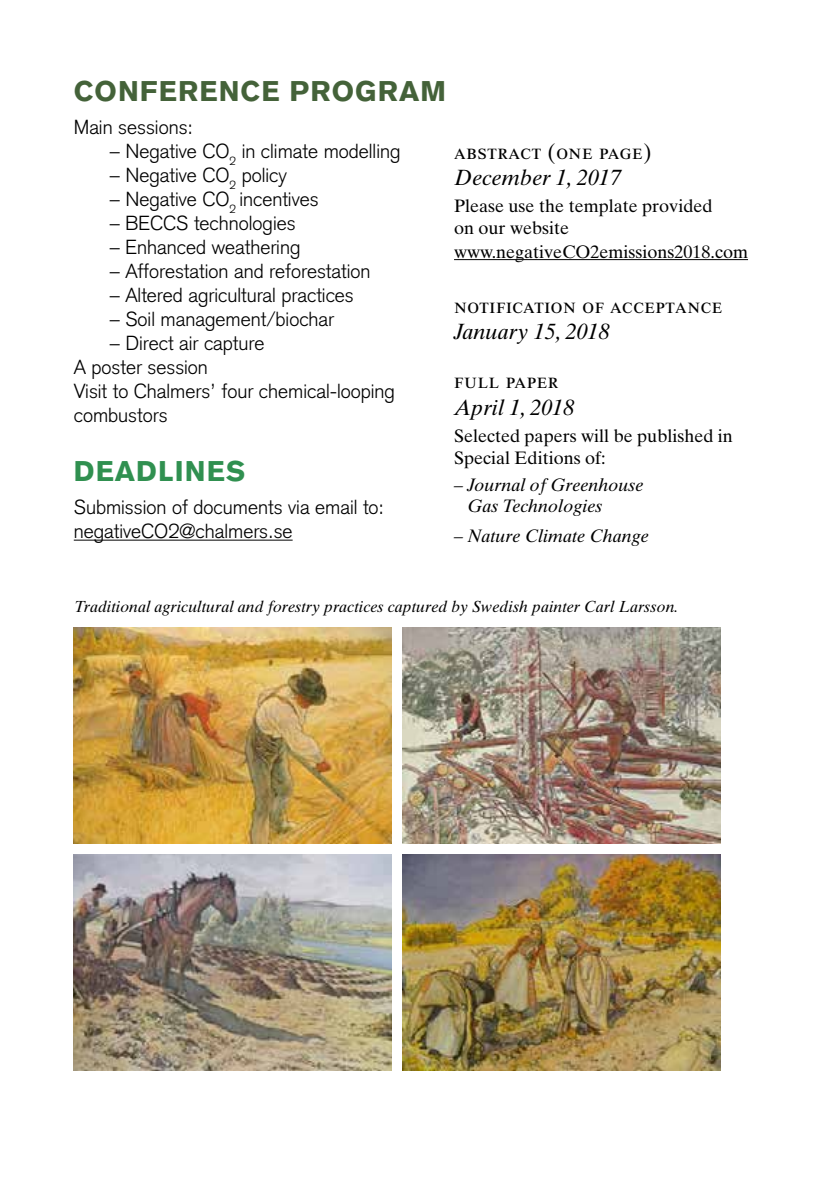
<style>
.page{position:relative;width:840px;height:1191px;background:#fff}
.page>*{position:absolute;margin:0;border:0;box-sizing:border-box;transform-origin:0 0}
.t1{font:900 28px "Akzidenz Grotesk";letter-spacing:.04em;color:#446239}
.t2{font:900 28px "Akzidenz Grotesk";letter-spacing:.04em;color:#309050}
.t3{font:italic 22px "Times Ten";color:#000}
.t4{font:21px "Times Ten Roman SC";letter-spacing:.03em;color:#000}
.t5{font:300 20px/24px "Akzidenz Grotesk";color:#000}
.t6{font:18px/21.6px "Times Ten";color:#000}
.t7{font:italic 18px/21.6px "Times Ten";color:#000}
.t8{font:italic 16px "Times Ten";color:#000}
</style>
<div class="page">
<hr style="left:74px;top:539px;width:218px;height:1px;background:#000">
<hr style="left:454px;top:259px;width:293px;height:1px;background:#000">
<img style="left:74px;top:628px;width:317px;height:215px">
<img style="left:402px;top:628px;width:318px;height:215px">
<img style="left:74px;top:855px;width:317px;height:215px">
<img style="left:402px;top:855px;width:318px;height:215px">
<h1 class="t1" style="left:74px;top:74px;width:373px">CONFERENCE PROGRAM</h1>
<p class="t5" style="left:74px;top:115px;width:121px">Main sessions:</p>
<p class="t5" style="left:110px;top:139px;width:292px">– Negative CO<sub>2</sub> in climate modelling</p>
<p class="t5" style="left:110px;top:163px;width:178px">– Negative CO<sub>2</sub> policy</p>
<p class="t5" style="left:110px;top:187px;width:210px">– Negative CO<sub>2</sub> incentives</p>
<p class="t5" style="left:110px;top:211px;width:187px">– BECCS technologies</p>
<p class="t5" style="left:110px;top:235px;width:192px">– Enhanced weathering</p>
<p class="t5" style="left:110px;top:259px;width:262px">– Afforestation and reforestation</p>
<p class="t5" style="left:110px;top:283px;width:245px">– Altered agricultural practices</p>
<p class="t5" style="left:110px;top:307px;width:226px">– Soil management/biochar</p>
<p class="t5" style="left:74px;top:331px;width:322px;text-indent:36px">– Direct air capture<br>A poster session<br>Visit to Chalmers’ four chemical-looping combustors</p>
<h1 class="t2" style="left:74px;top:454px;width:173px">DEADLINES</h1>
<p class="t5" style="left:74px;top:495px;width:312px">Submission of documents via email to: negativeCO2@chalmers.se</p>
<p class="t4" style="left:454px;top:139px;width:199px">abstract (one page)</p>
<p class="t3" style="left:454px;top:164px;width:168px">December 1, 2017</p>
<p class="t6" style="left:454px;top:195px;width:260px">Please use the template provided on our website</p>
<p class="t6" style="left:454px;top:241px;width:295px">www.negativeCO2emissions2018.com</p>
<p class="t4" style="left:454px;top:293px;width:270px">notification of acceptance</p>
<p class="t3" style="left:454px;top:319px;width:157px">January 15, 2018</p>
<p class="t4" style="left:454px;top:368px;width:106px">full paper</p>
<p class="t3" style="left:454px;top:394px;width:122px">April 1, 2018</p>
<p class="t6" style="left:454px;top:425px;width:280px">Selected papers will be published in<br>Special Editions of:</p>
<p class="t7" style="left:467px;top:473px;width:177px;text-indent:-14px">– Journal of Greenhouse<br>Gas Technologies</p>
<p class="t7" style="left:454px;top:525px;width:196px">– Nature Climate Change</p>
<p class="t8" style="left:74px;top:597px;width:605px">Traditional agricultural and forestry practices captured by Swedish painter Carl Larsson.</p>
</div>
